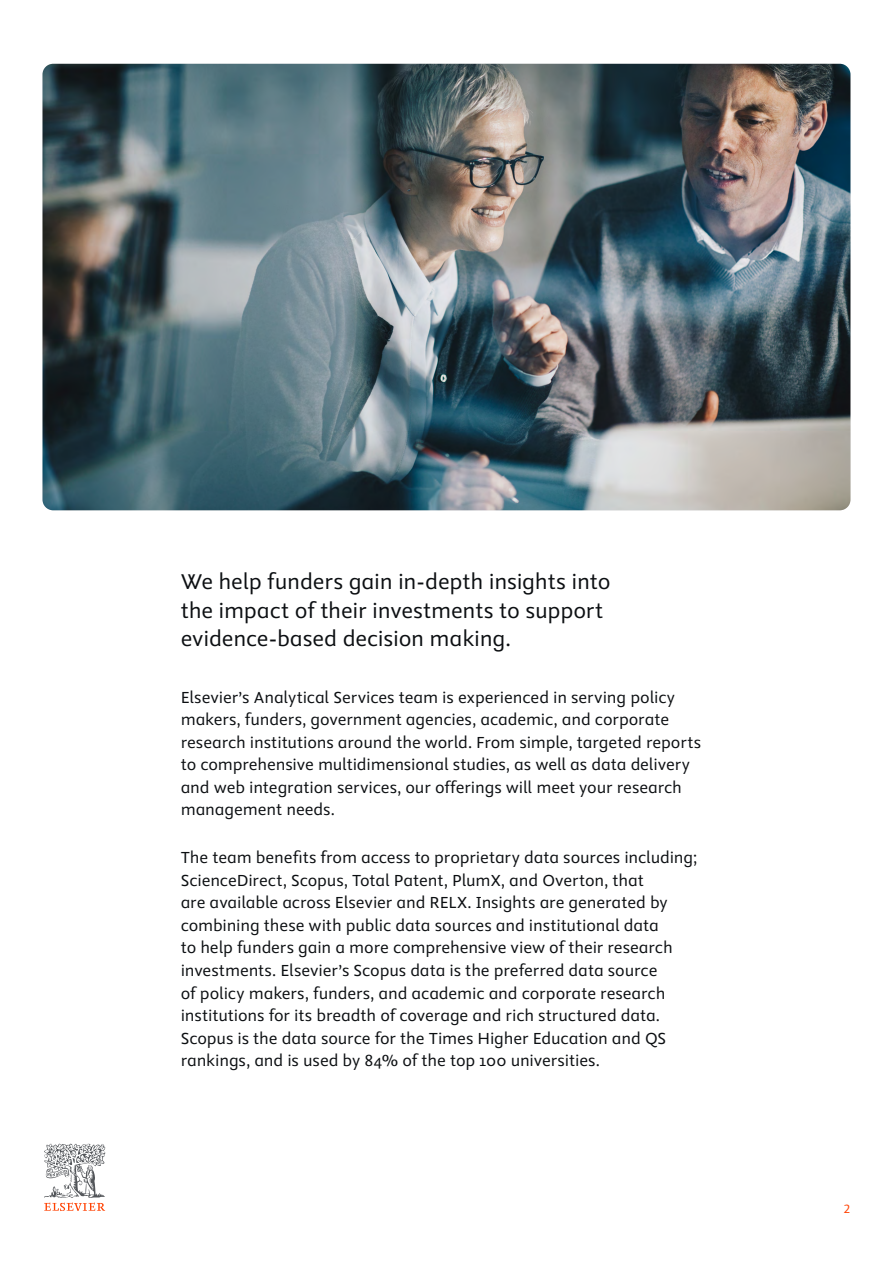
<style>
.page{position:relative;width:893px;height:1263px;background:#fff}
.page>*{position:absolute;margin:0;border:0;box-sizing:border-box;transform-origin:0 0}
.t1{font:24px/28.8px "Elsevier Sans";letter-spacing:-.01em;color:#0c0f12}
.t2{font:18px/22.5px "Elsevier Sans";letter-spacing:-.01em;color:#0c0f12}
.t3{font:13.5px "Elsevier Sans";color:#ff4203}
</style>
<div class="page">
<svg style="left:44px;top:1144px;width:61px;height:67px"></svg>
<img style="left:43px;top:64px;width:807px;height:446px">
<h1 class="t1" style="left:181px;top:568px;width:431px">We help funders gain in-depth insights into the impact of their investments to support evidence-based decision making.</h1>
<p class="t2" style="left:181px;top:687px;width:522px">Elsevier’s Analytical Services team is experienced in serving policy makers, funders, government agencies, academic, and corporate research institutions around the world. From simple, targeted reports to comprehensive multidimensional studies, as well as data delivery and web integration services, our offerings will meet your research management needs.</p>
<p class="t2" style="left:181px;top:847px;width:518px">The team benefits from access to proprietary data sources including; ScienceDirect, Scopus, Total Patent, PlumX, and Overton, that<br>are available across Elsevier and RELX. Insights are generated by combining these with public data sources and institutional data<br>to help funders gain a more comprehensive view of their research investments. Elsevier’s Scopus data is the preferred data source<br>of policy makers, funders, and academic and corporate research institutions for its breadth of coverage and rich structured data.<br>Scopus is the data source for the Times Higher Education and QS rankings, and is used by 84% of the top 100 universities.</p>
<p class="t3" style="left:844px;top:1201px;width:8px">2</p>
</div>
